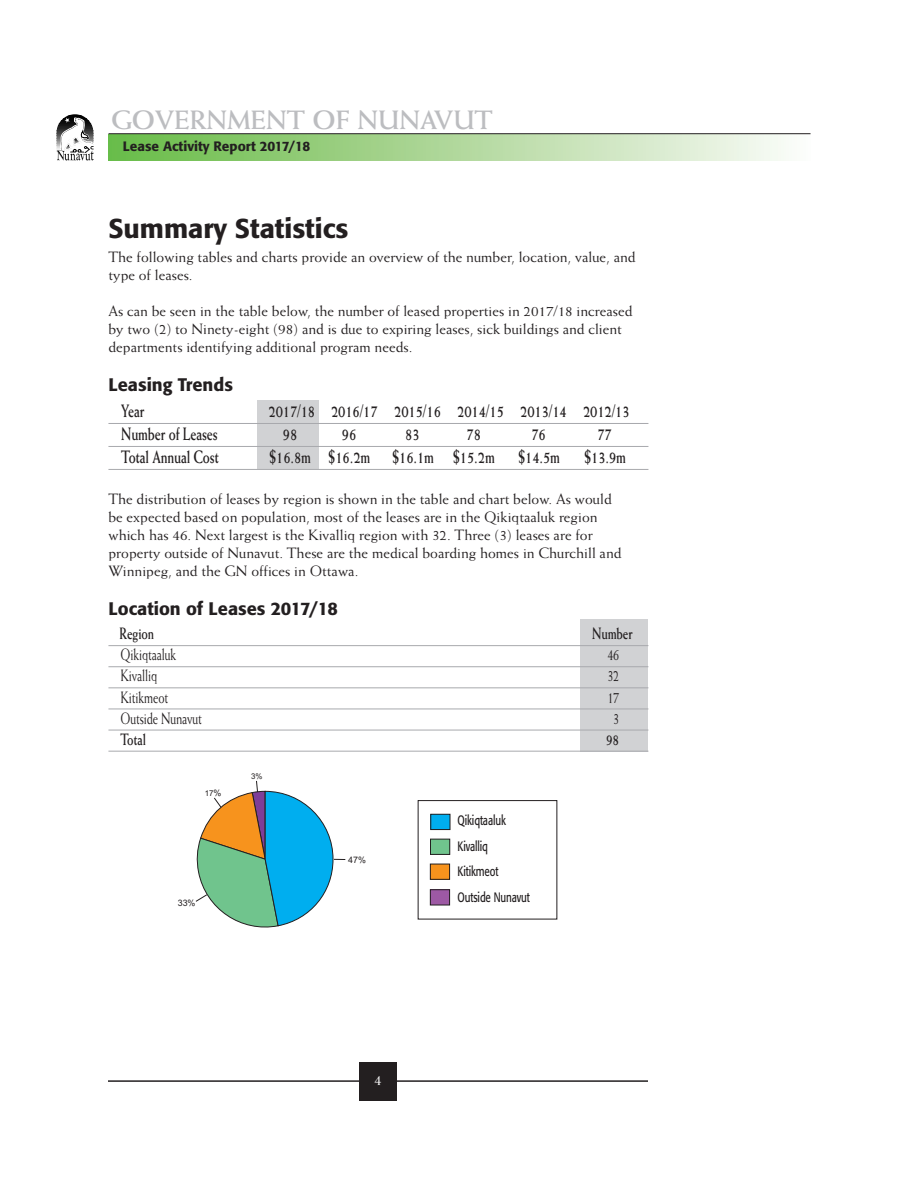
<style>
.page{position:relative;width:918px;height:1188px;background:#fff}
.page>*{position:absolute;margin:0;border:0;box-sizing:border-box;transform-origin:0 0}
.t1{font:500 27px "Formata";color:#231f20}
.t2{font:700 26.7px "Weiss";color:#bcbdc0}
.t3{font:700 18px "Weiss";letter-spacing:-.01em;color:#231f20;scale:.73 1}
.t4{font:500 18px "Formata";color:#231f20}
.t5{font:16.5px "Weiss";letter-spacing:-.01em;color:#231f20;scale:.73 1}
.t6{font:700 16.5px "Weiss";letter-spacing:-.01em;color:#231f20;scale:.73 1}
.t7{font:15px/18px "Weiss";color:#231f20}
.t8{font:15px "Weiss";color:#fff}
.t9{font:13.5px/25.5px "Formata";letter-spacing:-.01em;color:#231f20;scale:.73 1}
.t10{font:500 13.5px "Formata";color:#231f20}
.t11{font:9px "Arial";color:#231f20}
.t12{font:7.95px "Arial";color:#231f20}
.s1{font-size:9px}
</style>
<div class="page">
<div style="left:580px;top:619px;width:68px;height:132px;background:#d1d2d4"></div>
<div style="left:258px;top:400px;width:61px;height:69px;background:#d1d2d4"></div>
<div style="left:109px;top:134px;width:702px;height:26px;background:linear-gradient(to right,#68ba45,#fbfaf8)"></div>
<hr style="left:109px;top:133px;width:702px;height:1px;background:#231f20">
<svg style="left:56px;top:114px;width:38px;height:47px"></svg>
<hr style="left:108px;top:1080px;width:540px;height:2px;background:#231f20">
<div style="left:359px;top:1062px;width:38px;height:39px;background:#231f20"></div>
<hr style="left:108px;top:423px;width:540px;height:1px;background:#a8a9ad">
<hr style="left:108px;top:446px;width:540px;height:1px;background:#a8a9ad">
<hr style="left:108px;top:469px;width:540px;height:1px;background:#a8a9ad">
<hr style="left:108px;top:645px;width:540px;height:1px;background:#a8a9ad">
<hr style="left:108px;top:666px;width:540px;height:1px;background:#a8a9ad">
<hr style="left:108px;top:688px;width:540px;height:1px;background:#a8a9ad">
<hr style="left:108px;top:709px;width:540px;height:1px;background:#a8a9ad">
<hr style="left:108px;top:730px;width:540px;height:1px;background:#a8a9ad">
<hr style="left:108px;top:751px;width:540px;height:1px;background:#a8a9ad">
<div style="left:431px;top:814px;width:19px;height:16px;background:#00aeef"></div>
<div style="left:430px;top:814px;width:20px;height:16px;border:1px solid #231f20"></div>
<div style="left:431px;top:839px;width:19px;height:15px;background:#70c48d"></div>
<div style="left:430px;top:839px;width:20px;height:16px;border:1px solid #231f20"></div>
<div style="left:430px;top:864px;width:20px;height:15px;background:#f7931d"></div>
<div style="left:430px;top:864px;width:20px;height:16px;border:1px solid #231f20"></div>
<div style="left:430px;top:890px;width:20px;height:15px;background:#9d59a4"></div>
<div style="left:430px;top:889px;width:20px;height:16px;border:1px solid #231f20"></div>
<svg style="left:195px;top:780px;width:150px;height:148px"></svg>
<h2 class="t2" style="left:111px;top:111px;width:384px">GOVERNMENT OF NUNAVUT</h2>
<p class="t10" style="left:123px;top:140px;width:189px">Lease Activity Report 2017/18</p>
<h1 class="t1" style="left:108px;top:217px;width:242px">Summary Statistics</h1>
<p class="t7" style="left:108px;top:248px;width:529px">The following tables and charts provide an overview of the number, location, value, and type of leases.</p>
<p class="t7" style="left:108px;top:302px;width:526px">As can be seen in the table below, the number of leased properties in 2017/18 increased by two (2) to Ninety-eight (98) and is due to expiring leases, sick buildings and client departments identifying additional program needs.</p>
<p class="t4" style="left:108px;top:377px;width:126px">Leasing Trends</p>
<p class="t3" style="left:121px;top:405px;width:33px">Year</p>
<p class="t3" style="left:269px;top:405px;width:496px">2017/18 2016/17 2015/16 2014/15 2013/14 2012/13</p>
<p class="t3" style="left:121px;top:428px;width:133px">Number of Leases</p>
<p class="t3" style="left:283px;top:428px;width:21px">98</p>
<p class="t3" style="left:342px;top:428px;width:21px">96</p>
<p class="t3" style="left:405px;top:428px;width:21px">83</p>
<p class="t3" style="left:467px;top:428px;width:21px">78</p>
<p class="t3" style="left:531px;top:428px;width:21px">76</p>
<p class="t3" style="left:597px;top:428px;width:21px">77</p>
<p class="t3" style="left:121px;top:451px;width:135px">Total Annual Cost</p>
<p class="t3" style="left:269px;top:451px;width:311px">$16.8m $16.2m $16.1m $15.2m</p>
<p class="t3" style="left:518px;top:451px;width:59px">$14.5m</p>
<p class="t3" style="left:584px;top:451px;width:59px">$13.9m</p>
<p class="t7" style="left:108px;top:491px;width:515px">The distribution of leases by region is shown in the table and chart below. As would be expected based on population, most of the leases are in the Qikiqtaaluk region which has 46. Next largest is the Kivalliq region with 32. Three (3) leases are for property outside of Nunavut. These are the medical boarding homes in Churchill and Winnipeg, and the GN offices in Ottawa.</p>
<p class="t4" style="left:108px;top:601px;width:231px">Location of Leases 2017/18</p>
<p class="t6" style="left:120px;top:628px;width:49px">Region</p>
<p class="t6" style="left:592px;top:628px;width:57px">Number</p>
<p class="t5" style="left:120px;top:648px;width:78px">Qikiqtaaluk</p>
<p class="t5" style="left:607px;top:648px;width:18px">46</p>
<p class="t5" style="left:120px;top:670px;width:52px">Kivalliq</p>
<p class="t5" style="left:607px;top:670px;width:18px">32</p>
<p class="t5" style="left:120px;top:691px;width:67px">Kitikmeot</p>
<p class="t5" style="left:607px;top:691px;width:18px">17</p>
<p class="t5" style="left:120px;top:712px;width:113px">Outside Nunavut</p>
<p class="t5" style="left:613px;top:712px;width:10px">3</p>
<p class="t6" style="left:120px;top:733px;width:36px">Total</p>
<p class="t6" style="left:606px;top:733px;width:20px">98</p>
<p class="t12" style="left:205px;top:788px;width:18px">17<span class="s1">%</span></p>
<p class="t12" style="left:251px;top:771px;width:13px">3%</p>
<p class="t11" style="left:178px;top:897px;width:19px">33%</p>
<p class="t11" style="left:348px;top:854px;width:19px">47%</p>
<p class="t8" style="left:374px;top:1075px;width:9px">4</p>
<p class="t9" style="left:458px;top:809px;width:101px">Qikiqtaaluk<br>Kivalliq<br>Kitikmeot<br>Outside Nunavut</p>
</div>
